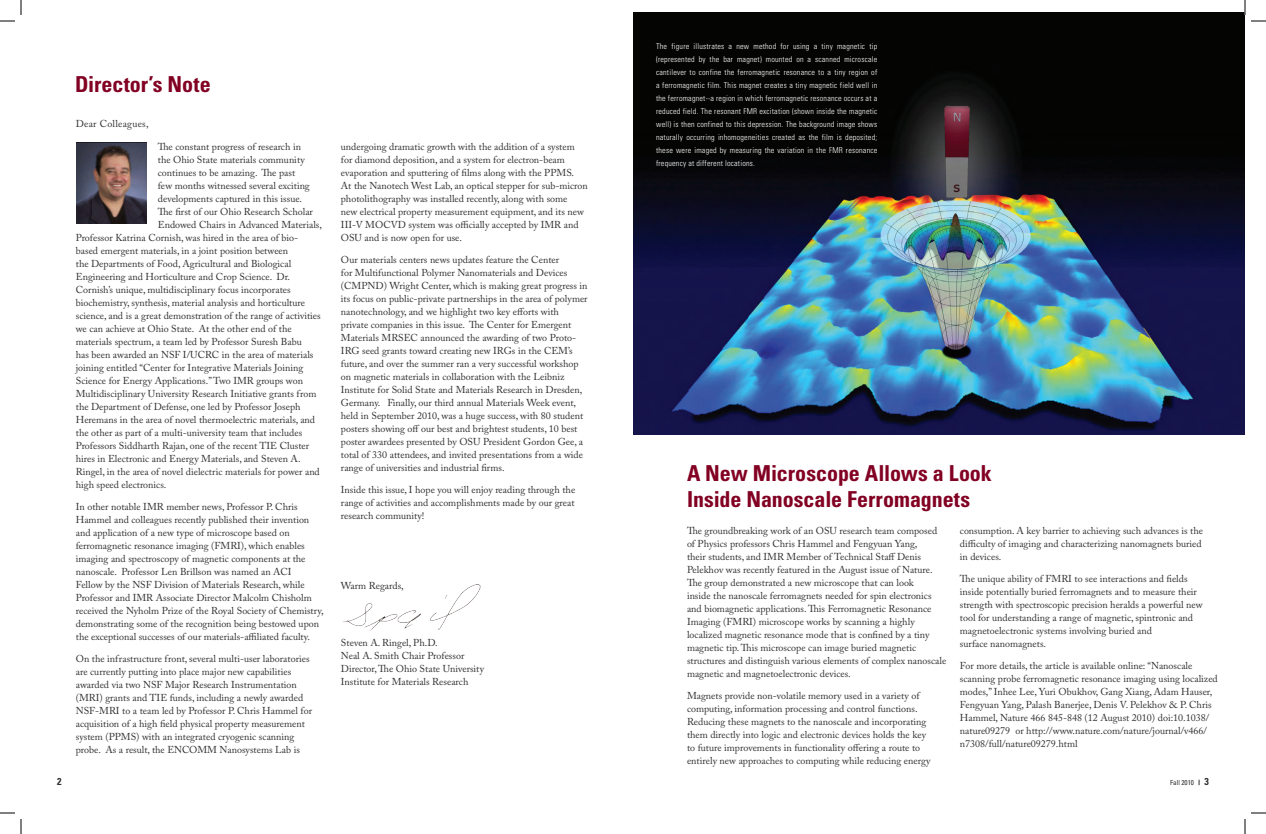
<style>
.page{position:relative;width:1266px;height:834px;background:#fff}
.page>*{position:absolute;margin:0;border:0;box-sizing:border-box;transform-origin:0 0}
.t1{font:700 condensed 22px/26.4px "Univers";letter-spacing:-.005em;color:#820123}
.t2{font:10px/13px "Adobe Caslon Pro";color:#312f30}
.t3{font:10px "Adobe Caslon Pro";letter-spacing:.025em;color:#312f30}
.t4{font:700 condensed 10px "Univers";color:#312f30}
.t5{font:300 condensed 8px/13px "Univers";letter-spacing:.025em;color:#fff;text-align:justify}
.t6{font:condensed 7px "Univers";color:#312f30}
.s1{font-weight:700;font-size:10px}
</style>
<div class="page">
<img style="left:633px;top:12px;width:612px;height:423px">
<img style="left:342px;top:584px;width:139px;height:47px">
<img style="left:77px;top:143px;width:70px;height:80px">
<svg style="left:0;top:0;width:22px;height:22px"></svg>
<svg style="left:0;top:812px;width:22px;height:22px"></svg>
<svg style="left:1244px;top:0;width:22px;height:22px"></svg>
<svg style="left:1244px;top:812px;width:22px;height:22px"></svg>
<h1 class="t1" style="left:75px;top:71px;width:137px">Director’s Note</h1>
<p class="t3" style="left:76px;top:118px;width:74px">Dear Colleagues,</p>
<p class="t2" style="left:158px;top:140px;width:145px">The constant progress of research in</p>
<p class="t2" style="left:158px;top:153px;width:148px">the Ohio State materials community</p>
<p class="t2" style="left:158px;top:166px;width:139px">continues to be amazing. The past</p>
<p class="t2" style="left:158px;top:179px;width:154px">few months witnessed several exciting</p>
<p class="t2" style="left:158px;top:192px;width:146px">developments captured in this issue.</p>
<p class="t2" style="left:158px;top:205px;width:157px">The first of our Ohio Research Scholar</p>
<p class="t2" style="left:158px;top:218px;width:166px">Endowed Chairs in Advanced Materials,</p>
<p class="t2" style="left:76px;top:231px;width:224px">Professor Katrina Cornish, was hired in the area of bio-</p>
<p class="t2" style="left:76px;top:244px;width:214px">based emergent materials, in a joint position between</p>
<p class="t2" style="left:76px;top:257px;width:217px">the Departments of Food, Agricultural and Biological</p>
<p class="t2" style="left:76px;top:270px;width:216px">Engineering and Horticulture and Crop Science. Dr.</p>
<p class="t2" style="left:76px;top:283px;width:216px">Cornish’s unique, multidisciplinary focus incorporates</p>
<p class="t2" style="left:76px;top:296px;width:231px">biochemistry, synthesis, material analysis and horticulture</p>
<p class="t2" style="left:76px;top:309px;width:246px">science, and is a great demonstration of the range of activities</p>
<p class="t2" style="left:76px;top:322px;width:217px">we can achieve at Ohio State. At the other end of the</p>
<p class="t2" style="left:76px;top:335px;width:228px">materials spectrum, a team led by Professor Suresh Babu</p>
<p class="t2" style="left:76px;top:348px;width:239px">has been awarded an NSF I/UCRC in the area of materials</p>
<p class="t2" style="left:76px;top:361px;width:229px">joining entitled “Center for Integrative Materials Joining</p>
<p class="t2" style="left:76px;top:374px;width:229px">Science for Energy Applications.” Two IMR groups won</p>
<p class="t2" style="left:76px;top:387px;width:242px">Multidisciplinary University Research Initiative grants from</p>
<p class="t2" style="left:76px;top:400px;width:226px">the Department of Defense, one led by Professor Joseph</p>
<p class="t2" style="left:76px;top:413px;width:241px">Heremans in the area of novel thermoelectric materials, and</p>
<p class="t2" style="left:76px;top:426px;width:228px">the other as part of a multi-university team that includes</p>
<p class="t2" style="left:76px;top:439px;width:235px">Professors Siddharth Rajan, one of the recent TIE Cluster</p>
<p class="t2" style="left:76px;top:452px;width:226px">hires in Electronic and Energy Materials, and Steven A.</p>
<p class="t2" style="left:76px;top:465px;width:246px">Ringel, in the area of novel dielectric materials for power and</p>
<p class="t2" style="left:76px;top:478px;width:92px">high speed electronics.</p>
<p class="t2" style="left:76px;top:500px;width:249px">In other notable IMR member news, Professor P. Chris Hammel and colleagues recently published their invention and application of a new type of microscope based on ferromagnetic resonance imaging (FMRI), which enables imaging and spectroscopy of magnetic components at the nanoscale. Professor Len Brillson was named an ACI<br>Fellow by the NSF Division of Materials Research, while Professor and IMR Associate Director Malcolm Chisholm received the Nyholm Prize of the Royal Society of Chemistry, demonstrating some of the recognition being bestowed upon the exceptional successes of our materials-affiliated faculty.</p>
<p class="t2" style="left:76px;top:652px;width:238px">On the infrastructure front, several multi-user laboratories are currently putting into place major new capabilities awarded via two NSF Major Research Instrumentation (MRI) grants and TIE funds, including a newly awarded NSF-MRI to a team led by Professor P. Chris Hammel for acquisition of a high field physical property measurement system (PPMS) with an integrated cryogenic scanning probe. As a result, the ENCOMM Nanosystems Lab is</p>
<p class="t2" style="left:341px;top:140px;width:248px">undergoing dramatic growth with the addition of a system for diamond deposition, and a system for electron-beam evaporation and sputtering of films along with the PPMS.<br>At the Nanotech West Lab, an optical stepper for sub-micron photolithography was installed recently, along with some<br>new electrical property measurement equipment, and its new III-V MOCVD system was officially accepted by IMR and OSU and is now open for use.</p>
<p class="t2" style="left:341px;top:253px;width:248px">Our materials centers news updates feature the Center<br>for Multifunctional Polymer Nanomaterials and Devices (CMPND) Wright Center, which is making great progress in its focus on public-private partnerships in the area of polymer nanotechnology, and we highlight two key efforts with private companies in this issue. The Center for Emergent Materials MRSEC announced the awarding of two Proto-IRG seed grants toward creating new IRGs in the CEM’s future, and over the summer ran a very successful workshop on magnetic materials in collaboration with the Leibniz Institute for Solid State and Materials Research in Dresden, Germany. Finally, our third annual Materials Week event, held in September 2010, was a huge success, with 80 student posters showing off our best and brightest students, 10 best poster awardees presented by OSU President Gordon Gee, a total of 330 attendees, and invited presentations from a wide range of universities and industrial firms.</p>
<p class="t2" style="left:341px;top:483px;width:236px;text-align:justify">Inside this issue, I hope you will enjoy reading through the range of activities and accomplishments made by our great research community!</p>
<p class="t2" style="left:341px;top:579px;width:64px">Warm Regards,</p>
<p class="t2" style="left:341px;top:636px;width:145px">Steven A. Ringel, Ph.D.<br>Neal A. Smith Chair Professor<br>Director, The Ohio State University<br>Institute for Materials Research</p>
<p class="t5" style="left:656px;top:40px;width:223px">The figure illustrates a new method for using a tiny magnetic tip (represented by the bar magnet) mounted on a scanned microscale cantilever to confine the ferromagnetic resonance to a tiny region of a ferromagnetic film. This magnet creates a tiny magnetic field well in the ferromagnet--a region in which ferromagnetic resonance occurs at a reduced field. The resonant FMR excitation (shown inside the magnetic well) is then confined to this depression. The background image shows naturally occurring inhomogeneities created as the film is deposited; these were imaged by measuring the variation in the FMR resonance frequency at different locations.</p>
<h1 class="t1" style="left:687px;top:460px;width:306px">A New Microscope Allows a Look<br>Inside Nanoscale Ferromagnets</h1>
<p class="t2" style="left:687px;top:524px;width:261px">The groundbreaking work of an OSU research team composed of Physics professors Chris Hammel and Fengyuan Yang,<br>their students, and IMR Member of Technical Staff Denis Pelekhov was recently featured in the August issue of Nature.<br>The group demonstrated a new microscope that can look<br>inside the nanoscale ferromagnets needed for spin electronics and biomagnetic applications. This Ferromagnetic Resonance Imaging (FMRI) microscope works by scanning a highly localized magnetic resonance mode that is confined by a tiny magnetic tip. This microscope can image buried magnetic structures and distinguish various elements of complex nanoscale magnetic and magnetoelectronic devices.</p>
<p class="t2" style="left:687px;top:689px;width:245px">Magnets provide non-volatile memory used in a variety of computing, information processing and control functions.<br>Reducing these magnets to the nanoscale and incorporating them directly into logic and electronic devices holds the key to future improvements in functionality offering a route to entirely new approaches to computing while reducing energy</p>
<p class="t2" style="left:960px;top:524px;width:245px">consumption. A key barrier to achieving such advances is the difficulty of imaging and characterizing nanomagnets buried in devices.</p>
<p class="t2" style="left:960px;top:572px;width:244px">The unique ability of FMRI to see interactions and fields inside potentially buried ferromagnets and to measure their strength with spectroscopic precision heralds a powerful new tool for understanding a range of magnetic, spintronic and magnetoelectronic systems involving buried and<br>surface nanomagnets.</p>
<p class="t2" style="left:960px;top:659px;width:259px">For more details, the article is available online: “Nanoscale scanning probe ferromagnetic resonance imaging using localized modes,” Inhee Lee, Yuri Obukhov, Gang Xiang, Adam Hauser, Fengyuan Yang, Palash Banerjee, Denis V. Pelekhov &amp; P. Chris Hammel, Nature 466 845-848 (12 August 2010) doi:10.1038/ nature09279 or http://www.nature.com/nature/journal/v466/ n7308/full/nature09279.html</p>
<p class="t4" style="left:57px;top:775px;width:6px">2</p>
<p class="t6" style="left:1170px;top:778px;width:40px">Fall 2010 <span class="s1">3</span></p>
</div>
